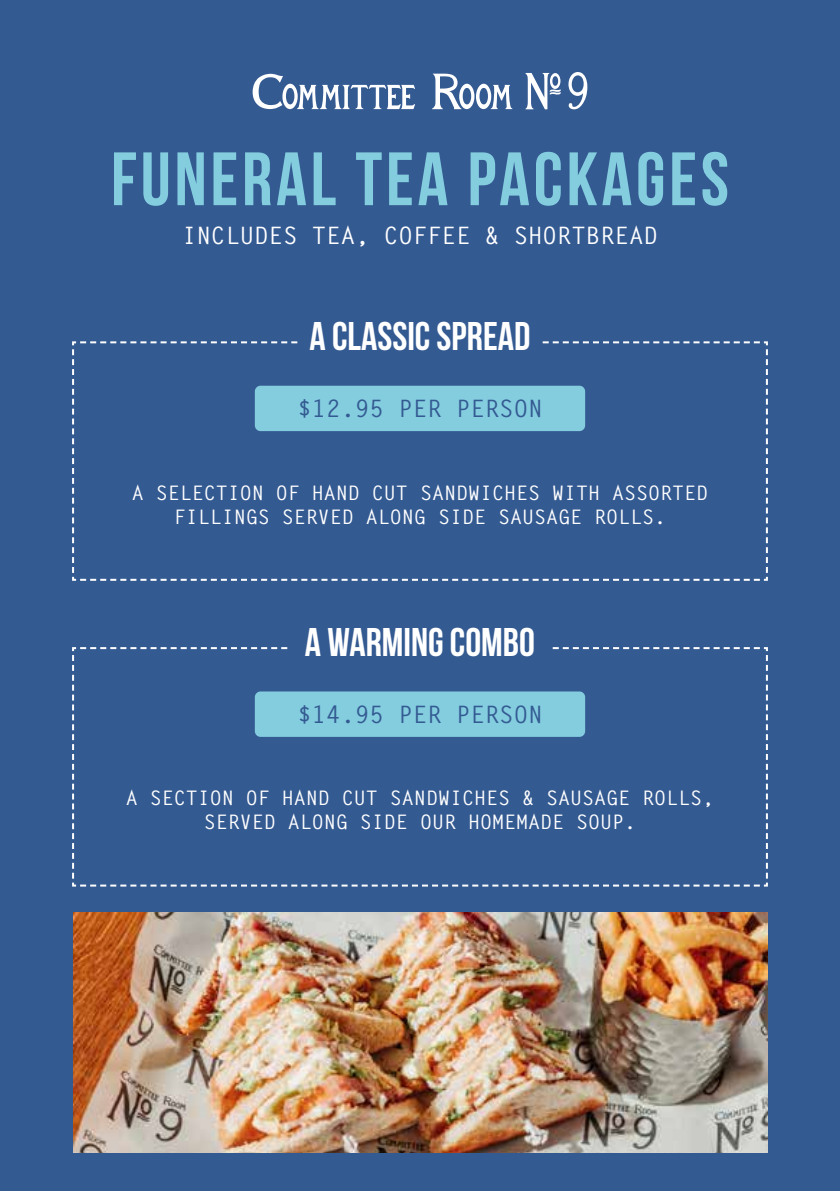
<style>
.page{position:relative;width:840px;height:1191px;background:#fff}
.page>*{position:absolute;margin:0;border:0;box-sizing:border-box;transform-origin:0 0}
.t1{font:700 75.4px "Bebas Neue";letter-spacing:.05em;color:#83cddf}
.t2{font:700 40px "Bebas Neue";color:#fff}
.t3{font:700 24px "Letter Gothic Std";color:#345a92}
.t4{font:700 24px "Letter Gothic Std";color:#fff}
.t5{font:700 20px/24px "Letter Gothic Std";color:#fff;text-align:center}
</style>
<div class="page">
<div style="left:0;top:0;width:839px;height:1191px;background:#345a92"></div>
<svg style="left:432px;top:74px;width:80px;height:35px"></svg>
<svg style="left:252px;top:74px;width:163px;height:35px"></svg>
<svg style="left:568px;top:72px;width:19px;height:37px"></svg>
<svg style="left:525px;top:73px;width:36px;height:36px"></svg>
<svg style="left:72px;top:341px;width:696px;height:240px"></svg>
<div style="left:298px;top:320px;width:242px;height:42px;background:#345a92"></div>
<div style="left:255px;top:386px;width:330px;height:45px;background:#83cddf;border-radius:6px"></div>
<svg style="left:72px;top:647px;width:696px;height:240px"></svg>
<div style="left:290px;top:626px;width:258px;height:42px;background:#345a92"></div>
<div style="left:255px;top:691px;width:330px;height:46px;background:#83cddf;border-radius:6px"></div>
<img style="left:73px;top:912px;width:694px;height:240px">
<h1 class="t1" style="left:111px;top:138px;width:619px">FUNERAL TEA PACKAGES</h1>
<p class="t4" style="left:182px;top:220px;width:477px">INCLUDES TEA, COFFEE &amp; SHORTBREAD</p>
<h2 class="t2" style="left:309px;top:315px;width:222px">A CLASSIC SPREAD</h2>
<p class="t3" style="left:297px;top:394px;width:246px">$12.95 PER PERSON</p>
<p class="t5" style="left:132px;top:481px;width:578px">A SELECTION OF HAND CUT SANDWICHES WITH ASSORTED<br>FILLINGS SERVED ALONG SIDE SAUSAGE ROLLS.</p>
<h2 class="t2" style="left:305px;top:620px;width:231px">A WARMING COMBO</h2>
<p class="t3" style="left:297px;top:699px;width:246px">$14.95 PER PERSON</p>
<p class="t5" style="left:126px;top:786px;width:590px">A SECTION OF HAND CUT SANDWICHES &amp; SAUSAGE ROLLS,<br>SERVED ALONG SIDE OUR HOMEMADE SOUP.</p>
</div>
